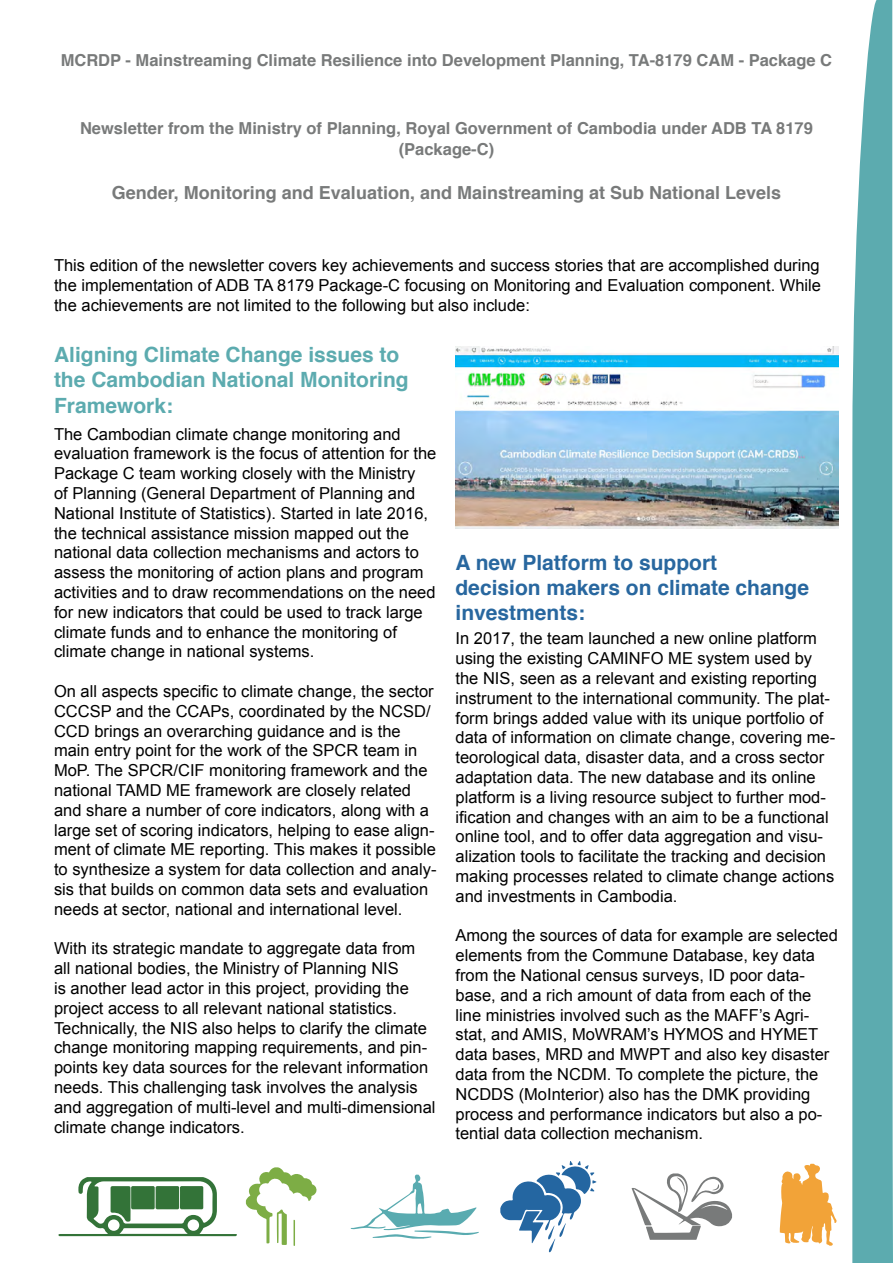
<style>
.page{position:relative;width:893px;height:1263px;background:#fff}
.page>*{position:absolute;margin:0;border:0;box-sizing:border-box;transform-origin:0 0}
.t1{font:700 21px/25.2px "Helvetica";color:#5cabaf}
.t2{font:700 21px/25.2px "Helvetica";color:#28679f}
.t3{font:700 18px "Helvetica";color:#787a7a}
.t4{font:16.5px/19.8px "Arial";color:#000}
.t5{font:700 16.5px/21.6px "Helvetica";color:#787a7a;text-align:center}
</style>
<div class="page">
<svg style="left:246px;top:1167px;width:71px;height:79px"></svg>
<svg style="left:632px;top:1173px;width:100px;height:67px"></svg>
<svg style="left:58px;top:1177px;width:179px;height:59px"></svg>
<svg style="left:351px;top:1174px;width:128px;height:64px"></svg>
<svg style="left:780px;top:1164px;width:57px;height:82px"></svg>
<svg style="left:500px;top:1161px;width:96px;height:91px"></svg>
<img style="left:455px;top:346px;width:384px;height:182px">
<svg style="left:852px;top:0;width:41px;height:1263px;background:#69b1b5"></svg>
<p class="t5" style="left:61px;top:50px;width:773px">MCRDP - Mainstreaming Climate Resilience into Development Planning, TA-8179 CAM - Package C</p>
<p class="t5" style="left:80px;top:117px;width:734px">Newsletter from the Ministry of Planning, Royal Government of Cambodia under ADB TA 8179 (Package-C)</p>
<p class="t3" style="left:112px;top:178px;width:671px">Gender, Monitoring and Evaluation, and Mainstreaming at Sub National Levels</p>
<p class="t4" style="left:54px;top:256px;width:769px;text-align:justify">This edition of the newsletter covers key achievements and success stories that are accomplished during the implementation of ADB TA 8179 Package-C focusing on Monitoring and Evaluation component. While the achievements are not limited to the following but also include:</p>
<p class="t1" style="left:54px;top:342px;width:356px">Aligning Climate Change issues to the Cambodian National Monitoring<br>Framework:</p>
<p class="t4" style="left:54px;top:424px;width:384px">The Cambodian climate change monitoring and evaluation framework is the focus of attention for the Package C team working closely with the Ministry<br>of Planning (General Department of Planning and National Institute of Statistics). Started in late 2016, the technical assistance mission mapped out the national data collection mechanisms and actors to assess the monitoring of action plans and program activities and to draw recommendations on the need for new indicators that could be used to track large climate funds and to enhance the monitoring of climate change in national systems.</p>
<p class="t4" style="left:54px;top:681px;width:384px">On all aspects specific to climate change, the sector CCCSP and the CCAPs, coordinated by the NCSD/ CCD brings an overarching guidance and is the main entry point for the work of the SPCR team in MoP. The SPCR/CIF monitoring framework and the national TAMD ME framework are closely related and share a number of core indicators, along with a large set of scoring indicators, helping to ease align&shy;ment of climate ME reporting. This makes it possible to synthesize a system for data collection and analy&shy;sis that builds on common data sets and evaluation needs at sector, national and international level.</p>
<p class="t4" style="left:54px;top:939px;width:383px">With its strategic mandate to aggregate data from all national bodies, the Ministry of Planning NIS<br>is another lead actor in this project, providing the project access to all relevant national statistics.<br>Technically, the NIS also helps to clarify the climate change monitoring mapping requirements, and pin&shy;points key data sources for the relevant information needs. This challenging task involves the analysis and aggregation of multi-level and multi-dimensional climate change indicators.</p>
<p class="t2" style="left:455px;top:550px;width:355px">A new Platform to support<br>decision makers on climate change investments:</p>
<p class="t4" style="left:455px;top:629px;width:381px">In 2017, the team launched a new online platform using the existing CAMINFO ME system used by the NIS, seen as a relevant and existing reporting instrument to the international community. The plat&shy;form brings added value with its unique portfolio of data of information on climate change, covering me&shy;teorological data, disaster data, and a cross sector adaptation data. The new database and its online platform is a living resource subject to further mod&shy;ification and changes with an aim to be a functional online tool, and to offer data aggregation and visu&shy;alization tools to facilitate the tracking and decision making processes related to climate change actions and investments in Cambodia.</p>
<p class="t4" style="left:455px;top:926px;width:384px">Among the sources of data for example are selected elements from the Commune Database, key data from the National census surveys, ID poor data&shy;base, and a rich amount of data from each of the line ministries involved such as the MAFF’s Agri&shy;stat, and AMIS, MoWRAM’s HYMOS and HYMET data bases, MRD and MWPT and also key disaster data from the NCDM. To complete the picture, the NCDDS (MoInterior) also has the DMK providing process and performance indicators but also a po&shy;tential data collection mechanism.</p>
</div>
